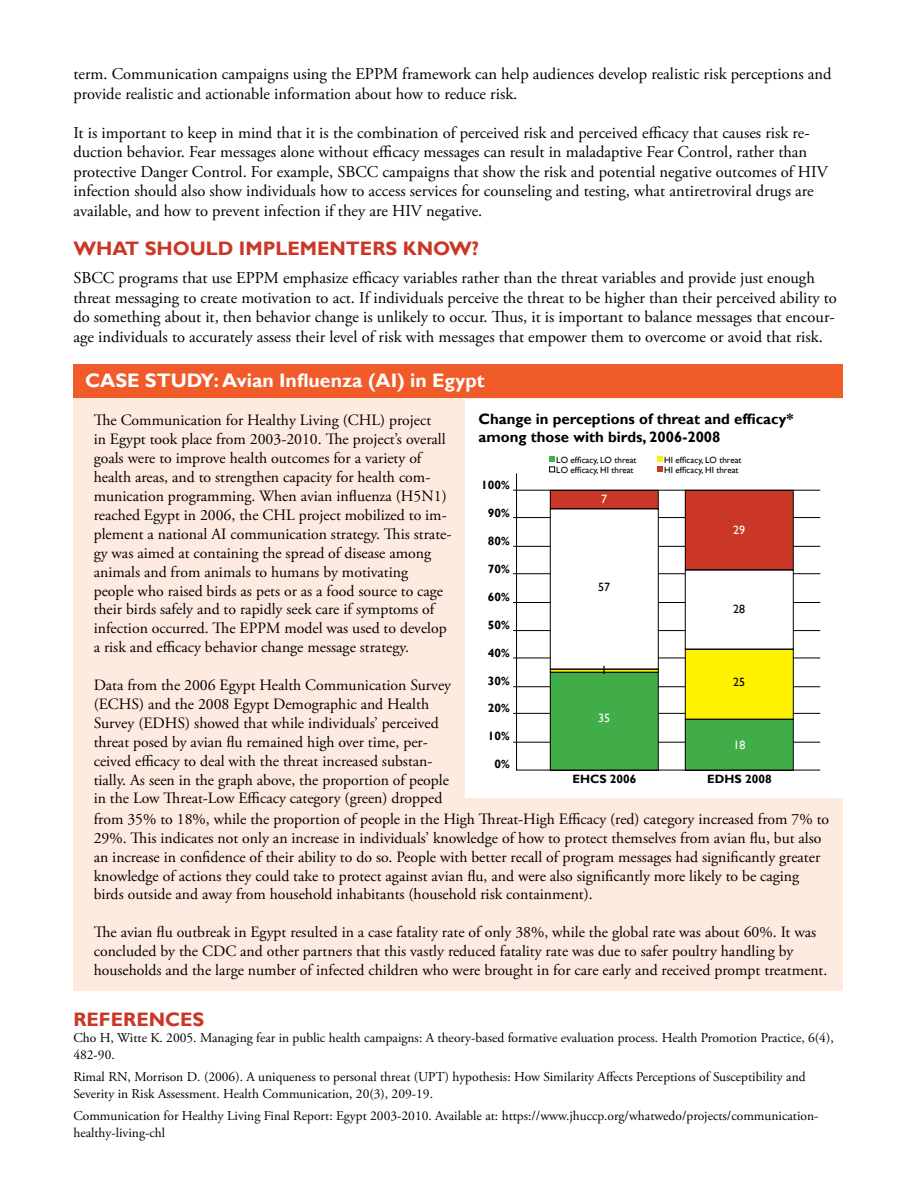
<style>
.page{position:relative;width:918px;height:1188px;background:#fff}
.page>*{position:absolute;margin:0;border:0;box-sizing:border-box;transform-origin:0 0}
.t1{font:700 19.5px "Gill Sans";color:#cb3727}
.t2{font:700 19.5px "Gill Sans";color:#fff}
.t3{font:16.5px/19.5px "Adobe Garamond Pro";color:#000}
.t4{font:15.75px/18.9px "Adobe Garamond Pro";color:#000}
.t5{font:700 15px/18px "Gill Sans";color:#000}
.t6{font:13.5px/16.5px "Adobe Garamond Pro";color:#000}
.t7{font:700 12px "Gill Sans";color:#000}
.t8{font:12px "Gill Sans";color:#fff}
.t9{font:12px "Gill Sans";color:#000}
.t10{font:9px "Gill Sans";color:#000}
</style>
<div class="page">
<div style="left:73px;top:382px;width:770px;height:608px;background:#feebdf"></div>
<div style="left:73px;top:364px;width:770px;height:34px;background:#f15a29"></div>
<div style="left:465px;top:399px;width:378px;height:399px;background:#fff"></div>
<hr style="left:513px;top:742px;width:307px;height:1px;background:#000">
<hr style="left:513px;top:686px;width:307px;height:1px;background:#000">
<hr style="left:513px;top:713px;width:307px;height:1px;background:#000">
<hr style="left:513px;top:658px;width:307px;height:1px;background:#000">
<hr style="left:513px;top:630px;width:307px;height:1px;background:#000">
<hr style="left:513px;top:602px;width:307px;height:1px;background:#000">
<hr style="left:513px;top:573px;width:307px;height:1px;background:#000">
<hr style="left:513px;top:517px;width:307px;height:1px;background:#000">
<hr style="left:513px;top:546px;width:307px;height:1px;background:#000">
<div style="left:550px;top:672px;width:108px;height:98px;background:#41ad49"></div>
<div style="left:550px;top:672px;width:108px;height:99px;border:1px solid #000"></div>
<div style="left:685px;top:719px;width:108px;height:51px;background:#41ad49"></div>
<div style="left:685px;top:719px;width:108px;height:52px;border:1px solid #000"></div>
<div style="left:550px;top:669px;width:108px;height:3px;border:1px solid #000"></div>
<div style="left:685px;top:649px;width:108px;height:70px;background:#fff200"></div>
<div style="left:685px;top:649px;width:108px;height:70px;border:1px solid #000"></div>
<div style="left:550px;top:509px;width:108px;height:160px;background:#fff"></div>
<div style="left:550px;top:509px;width:108px;height:160px;border:1px solid #000"></div>
<div style="left:550px;top:490px;width:108px;height:19px;background:#cb3727"></div>
<div style="left:550px;top:490px;width:108px;height:19px;border:1px solid #000"></div>
<div style="left:685px;top:570px;width:108px;height:79px;background:#fff"></div>
<div style="left:685px;top:490px;width:108px;height:80px;background:#cb3727"></div>
<div style="left:685px;top:490px;width:108px;height:80px;border:1px solid #000"></div>
<svg style="left:550px;top:456px;width:5px;height:5px"></svg>
<svg style="left:549px;top:467px;width:6px;height:5px"></svg>
<svg style="left:658px;top:456px;width:5px;height:5px"></svg>
<svg style="left:658px;top:467px;width:5px;height:5px"></svg>
<hr style="left:516px;top:473px;width:1px;height:297px;background:#000">
<hr style="left:516px;top:770px;width:304px;height:1px;background:#000">
<hr style="left:513px;top:490px;width:307px;height:1px;background:#000">
<p class="t3" style="left:73px;top:65px;width:760px">term. Communication campaigns using the EPPM framework can help audiences develop realistic risk perceptions and provide realistic and actionable information about how to reduce risk.</p>
<p class="t3" style="left:73px;top:124px;width:756px">It is important to keep in mind that it is the combination of perceived risk and perceived efficacy that causes risk re&shy;duction behavior. Fear messages alone without efficacy messages can result in maladaptive Fear Control, rather than protective Danger Control. For example, SBCC campaigns that show the risk and potential negative outcomes of HIV infection should also show individuals how to access services for counseling and testing, what antiretroviral drugs are available, and how to prevent infection if they are HIV negative.</p>
<p class="t1" style="left:73px;top:237px;width:407px">WHAT SHOULD IMPLEMENTERS KNOW?</p>
<p class="t3" style="left:73px;top:269px;width:765px">SBCC programs that use EPPM emphasize efficacy variables rather than the threat variables and provide just enough threat messaging to create motivation to act. If individuals perceive the threat to be higher than their perceived ability to do something about it, then behavior change is unlikely to occur. Thus, it is important to balance messages that encour&shy;age individuals to accurately assess their level of risk with messages that empower them to overcome or avoid that risk.</p>
<p class="t2" style="left:85px;top:369px;width:401px">CASE STUDY: Avian Influenza (AI) in Egypt</p>
<p class="t4" style="left:94px;top:412px;width:359px">The Communication for Healthy Living (CHL) project<br>in Egypt took place from 2003-2010. The project’s overall goals were to improve health outcomes for a variety of health areas, and to strengthen capacity for health com&shy;munication programming. When avian influenza (H5N1) reached Egypt in 2006, the CHL project mobilized to im&shy;plement a national AI communication strategy. This strate&shy;gy was aimed at containing the spread of disease among animals and from animals to humans by motivating people who raised birds as pets or as a food source to cage their birds safely and to rapidly seek care if symptoms of infection occurred. The EPPM model was used to develop a risk and efficacy behavior change message strategy.</p>
<p class="t4" style="left:94px;top:676px;width:359px">Data from the 2006 Egypt Health Communication Survey (ECHS) and the 2008 Egypt Demographic and Health Survey (EDHS) showed that while individuals’ perceived threat posed by avian flu remained high over time, per&shy;ceived efficacy to deal with the threat increased substan&shy;tially. As seen in the graph above, the proportion of people in the Low Threat-Low Efficacy category (green) dropped</p>
<p class="t5" style="left:478px;top:410px;width:316px">Change in perceptions of threat and efficacy* among those with birds, 2006-2008</p>
<p class="t10" style="left:556px;top:454px;width:82px">LO efficacy, LO threat</p>
<p class="t10" style="left:664px;top:454px;width:79px">HI efficacy, LO threat</p>
<p class="t10" style="left:556px;top:465px;width:79px">LO efficacy, HI threat</p>
<p class="t10" style="left:664px;top:465px;width:76px">HI efficacy, HI threat</p>
<p class="t7" style="left:481px;top:478px;width:30px">100%</p>
<p class="t7" style="left:488px;top:506px;width:23px">90%</p>
<p class="t7" style="left:488px;top:534px;width:23px">80%</p>
<p class="t7" style="left:488px;top:562px;width:23px">70%</p>
<p class="t7" style="left:488px;top:590px;width:23px">60%</p>
<p class="t7" style="left:488px;top:618px;width:23px">50%</p>
<p class="t7" style="left:488px;top:645px;width:23px">40%</p>
<p class="t7" style="left:488px;top:673px;width:23px">30%</p>
<p class="t7" style="left:488px;top:701px;width:23px">20%</p>
<p class="t7" style="left:488px;top:729px;width:23px">10%</p>
<p class="t7" style="left:495px;top:757px;width:17px">0%</p>
<p class="t8" style="left:601px;top:492px;width:7px">7</p>
<p class="t9" style="left:598px;top:580px;width:13px">57</p>
<p class="t9" style="left:601px;top:663px;width:7px">1</p>
<p class="t8" style="left:598px;top:711px;width:13px">35</p>
<p class="t8" style="left:733px;top:523px;width:13px">29</p>
<p class="t9" style="left:733px;top:602px;width:13px">28</p>
<p class="t9" style="left:733px;top:675px;width:13px">25</p>
<p class="t8" style="left:733px;top:738px;width:13px">18</p>
<p class="t7" style="left:573px;top:772px;width:65px">EHCS 2006</p>
<p class="t7" style="left:707px;top:772px;width:66px">EDHS 2008</p>
<p class="t4" style="left:94px;top:810px;width:737px">from 35% to 18%, while the proportion of people in the High Threat-High Efficacy (red) category increased from 7% to 29%. This indicates not only an increase in individuals’ knowledge of how to protect themselves from avian flu, but also an increase in confidence of their ability to do so. People with better recall of program messages had significantly greater knowledge of actions they could take to protect against avian flu, and were also significantly more likely to be caging birds outside and away from household inhabitants (household risk containment).</p>
<p class="t4" style="left:94px;top:923px;width:735px">The avian flu outbreak in Egypt resulted in a case fatality rate of only 38%, while the global rate was about 60%. It was concluded by the CDC and other partners that this vastly reduced fatality rate was due to safer poultry handling by households and the large number of infected children who were brought in for care early and received prompt treatment.</p>
<p class="t1" style="left:73px;top:1008px;width:132px">REFERENCES</p>
<p class="t6" style="left:73px;top:1030px;width:762px">Cho H, Witte K. 2005. Managing fear in public health campaigns: A theory-based formative evaluation process. Health Promotion Practice, 6(4),<br>482-90.</p>
<p class="t6" style="left:73px;top:1069px;width:734px">Rimal RN, Morrison D. (2006). A uniqueness to personal threat (UPT) hypothesis: How Similarity Affects Perceptions of Susceptibility and<br>Severity in Risk Assessment. Health Communication, 20(3), 209-19.</p>
<p class="t6" style="left:73px;top:1108px;width:747px">Communication for Healthy Living Final Report: Egypt 2003-2010. Available at: https://www.jhuccp.org/whatwedo/projects/communication&shy;healthy-living-chl</p>
</div>
